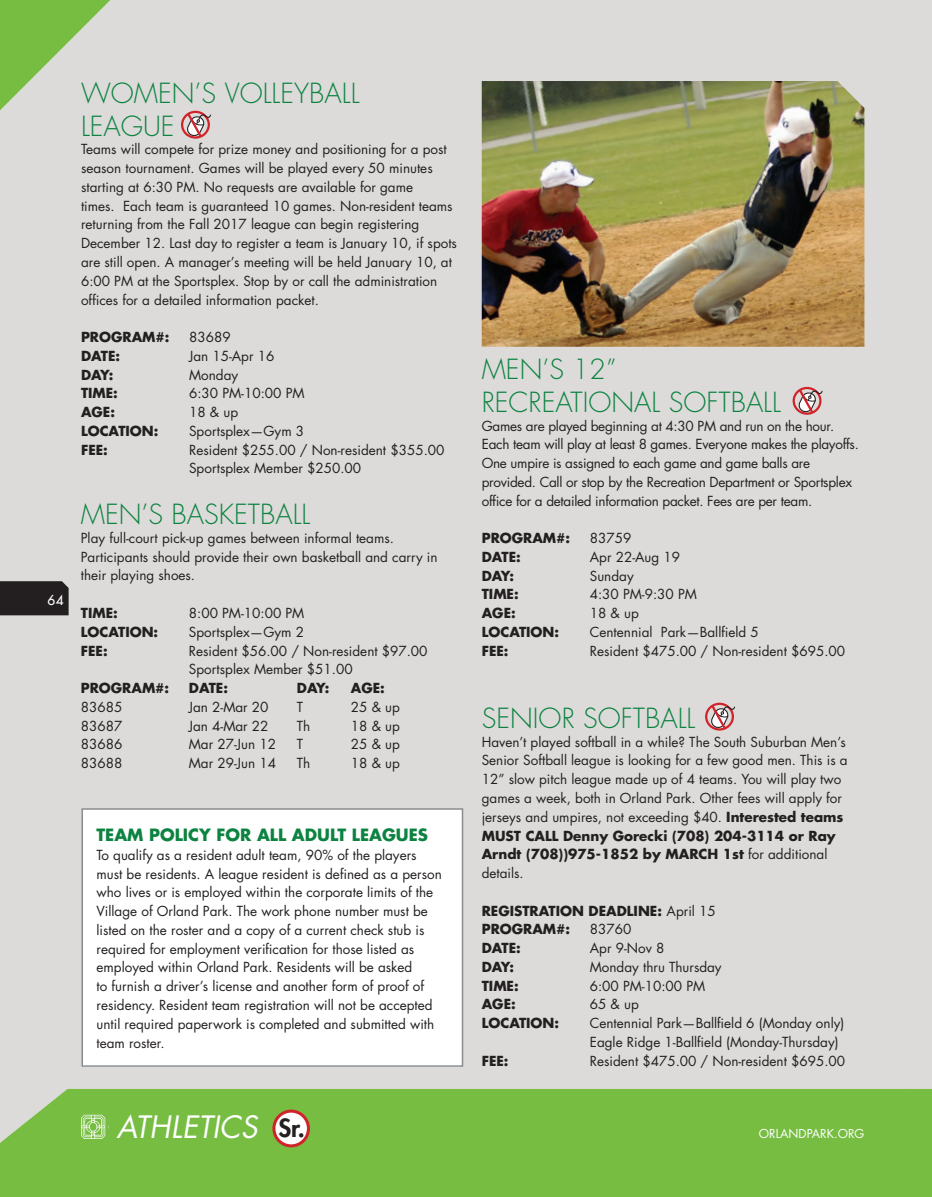
<style>
.page{position:relative;width:932px;height:1197px;background:#fff}
.page>*{position:absolute;margin:0;border:0;box-sizing:border-box;transform-origin:0 0}
.t1{font:italic 30px "Futura Std";color:#fff}
.t2{font:300 27px/32.4px "Futura Std";color:#0c8340}
.t3{font:800 24.45px "Futura Std";color:#231f20}
.t4{font:700 16.5px "Futura Std";color:#0c8340}
.t5{font:13.5px/18.8px "Futura Std";color:#231f20}
.t6{font:13.5px/18.8px "Futura Std";letter-spacing:-.02em;color:#231f20}
.t7{font:700 13.5px/18.8px "Futura Std";color:#231f20}
.t8{font:500 13.5px "Futura Std";color:#fff}
.t9{font:12px "Futura Std";color:#fff}
.s1{font-weight:700}
.s2{font-weight:400}
</style>
<div class="page">
<div style="left:904px;top:0;width:28px;height:1182px;background:#dddbda"></div>
<div style="left:0;top:0;width:904px;height:1182px;background:#dddbda"></div>
<div style="left:906px;top:1089px;width:26px;height:108px;background:#77bd42"></div>
<div style="left:0;top:1089px;width:906px;height:108px;background:#77bd42"></div>
<div style="left:0;top:581px;width:69px;height:34px;background:#231f20"></div>
<svg style="left:0;top:0;width:110px;height:110px"></svg>
<svg style="left:81px;top:1114px;width:24px;height:25px"></svg>
<div style="left:82px;top:809px;width:380px;height:257px;background:#fff"></div>
<div style="left:81px;top:808px;width:382px;height:259px;border:2px solid #8b8c8d"></div>
<div style="left:181px;top:111px;width:29px;height:28px;border:2px solid #d1232a;border-radius:50%"></div>
<svg style="left:185px;top:111px;width:26px;height:28px"></svg>
<div style="left:792px;top:387px;width:29px;height:28px;border:2px solid #d1232a;border-radius:50%"></div>
<svg style="left:796px;top:387px;width:27px;height:28px"></svg>
<div style="left:705px;top:702px;width:29px;height:28px;border:2px solid #d1232a;border-radius:50%"></div>
<svg style="left:709px;top:702px;width:26px;height:29px"></svg>
<img style="left:482px;top:81px;width:382px;height:266px">
<div style="left:274px;top:1111px;width:34px;height:35px;background:#fff;border-radius:50%"></div>
<div style="left:272px;top:1109px;width:38px;height:38px;border:3px solid #d1232a;border-radius:50%"></div>
<p class="t8" style="left:47px;top:591px;width:18px">64</p>
<h2 class="t2" style="left:81px;top:78px;width:280px">WOMEN’S VOLLEYBALL<br>LEAGUE</h2>
<p class="t5" style="left:81px;top:140px;width:377px">Teams will compete for prize money and positioning for a post season tournament. Games will be played every 50 minutes starting at 6:30 PM. No requests are available for game<br>times. Each team is guaranteed 10 games. Non-resident teams returning from the Fall 2017 league can begin registering December 12. Last day to register a team is January 10, if spots are still open. A manager’s meeting will be held January 10, at 6:00 PM at the Sportsplex. Stop by or call the administration offices for a detailed information packet.</p>
<p class="t7" style="left:81px;top:327px;width:90px">PROGRAM#:</p>
<p class="t5" style="left:189px;top:328px;width:43px">83689</p>
<p class="t7" style="left:81px;top:346px;width:41px">DATE:</p>
<p class="t5" style="left:189px;top:347px;width:87px">Jan 15-Apr 16</p>
<p class="t7" style="left:81px;top:365px;width:34px">DAY:</p>
<p class="t5" style="left:189px;top:365px;width:51px">Monday</p>
<p class="t7" style="left:81px;top:384px;width:38px">TIME:</p>
<p class="t5" style="left:189px;top:384px;width:117px">6:30 PM-10:00 PM</p>
<p class="t7" style="left:81px;top:402px;width:35px">AGE:</p>
<p class="t5" style="left:189px;top:403px;width:51px">18 &amp; up</p>
<p class="t7" style="left:81px;top:421px;width:79px">LOCATION:</p>
<p class="t5" style="left:189px;top:422px;width:117px">Sportsplex—Gym 3</p>
<p class="t7" style="left:81px;top:440px;width:28px">FEE:</p>
<p class="t5" style="left:189px;top:440px;width:257px">Resident $255.00 / Non-resident $355.00<br>Sportsplex Member $250.00</p>
<h2 class="t2" style="left:81px;top:499px;width:231px">MEN’S BASKETBALL</h2>
<p class="t5" style="left:81px;top:529px;width:358px">Play full-court pick-up games between informal teams.<br>Participants should provide their own basketball and carry in their playing shoes.</p>
<p class="t7" style="left:81px;top:603px;width:38px">TIME:</p>
<p class="t5" style="left:189px;top:604px;width:117px">8:00 PM-10:00 PM</p>
<p class="t7" style="left:81px;top:622px;width:79px">LOCATION:</p>
<p class="t5" style="left:189px;top:622px;width:117px">Sportsplex—Gym 2</p>
<p class="t7" style="left:81px;top:641px;width:28px">FEE:</p>
<p class="t5" style="left:189px;top:641px;width:240px">Resident $56.00 / Non-resident $97.00<br>Sportsplex Member $51.00</p>
<p class="t7" style="left:81px;top:678px;width:90px">PROGRAM#:</p>
<p class="t7" style="left:189px;top:678px;width:41px">DATE:</p>
<p class="t7" style="left:297px;top:678px;width:34px">DAY:</p>
<p class="t7" style="left:351px;top:678px;width:35px">AGE:</p>
<p class="t5" style="left:81px;top:697px;width:43px">83685</p>
<p class="t5" style="left:189px;top:697px;width:81px">Jan 2-Mar 20</p>
<p class="t5" style="left:297px;top:697px;width:8px">T</p>
<p class="t5" style="left:351px;top:697px;width:51px">25 &amp; up</p>
<p class="t5" style="left:81px;top:716px;width:43px">83687</p>
<p class="t5" style="left:189px;top:716px;width:81px">Jan 4-Mar 22</p>
<p class="t5" style="left:297px;top:716px;width:15px">Th</p>
<p class="t5" style="left:351px;top:716px;width:51px">18 &amp; up</p>
<p class="t5" style="left:81px;top:735px;width:43px">83686</p>
<p class="t5" style="left:189px;top:735px;width:89px">Mar 27-Jun 12</p>
<p class="t5" style="left:297px;top:735px;width:8px">T</p>
<p class="t5" style="left:351px;top:735px;width:51px">25 &amp; up</p>
<p class="t5" style="left:81px;top:754px;width:43px">83688</p>
<p class="t5" style="left:189px;top:754px;width:89px">Mar 29-Jun 14</p>
<p class="t5" style="left:297px;top:754px;width:15px">Th</p>
<p class="t5" style="left:351px;top:754px;width:51px">18 &amp; up</p>
<p class="t4" style="left:96px;top:824px;width:333px">TEAM POLICY FOR ALL ADULT LEAGUES</p>
<p class="t5" style="left:96px;top:846px;width:347px">To qualify as a resident adult team, 90% of the players must be residents. A league resident is defined as a person who lives or is employed within the corporate limits of the Village of Orland Park. The work phone number must be listed on the roster and a copy of a current check stub is required for employment verification for those listed as employed within Orland Park. Residents will be asked<br>to furnish a driver’s license and another form of proof of residency. Resident team registration will not be accepted until required paperwork is completed and submitted with team roster.</p>
<h1 class="t1" style="left:117px;top:1108px;width:142px">ATHLETICS</h1>
<h3 class="t3" style="left:278px;top:1112px;width:28px">Sr.</h3>
<h2 class="t2" style="left:482px;top:354px;width:301px">MEN’S 12”<br>RECREATIONAL SOFTBALL</h2>
<p class="t6" style="left:482px;top:416px;width:378px">Games are played beginning at 4:30 PM and run on the hour.<br>Each team will play at least 8 games. Everyone makes the playoffs.<br>One umpire is assigned to each game and game balls are provided. Call or stop by the Recreation Department or Sportsplex office for a detailed information packet. Fees are per team.</p>
<p class="t7" style="left:482px;top:528px;width:90px">PROGRAM#:</p>
<p class="t5" style="left:590px;top:529px;width:43px">83759</p>
<p class="t7" style="left:482px;top:547px;width:41px">DATE:</p>
<p class="t5" style="left:590px;top:548px;width:92px">Apr 22-Aug 19</p>
<p class="t7" style="left:482px;top:566px;width:34px">DAY:</p>
<p class="t5" style="left:590px;top:566px;width:45px">Sunday</p>
<p class="t7" style="left:482px;top:585px;width:38px">TIME:</p>
<p class="t5" style="left:590px;top:585px;width:109px">4:30 PM-9:30 PM</p>
<p class="t7" style="left:482px;top:603px;width:35px">AGE:</p>
<p class="t5" style="left:590px;top:604px;width:51px">18 &amp; up</p>
<p class="t7" style="left:482px;top:622px;width:79px">LOCATION:</p>
<p class="t5" style="left:590px;top:623px;width:170px">Centennial Park—Ballfield 5</p>
<p class="t7" style="left:482px;top:641px;width:28px">FEE:</p>
<p class="t5" style="left:590px;top:641px;width:257px">Resident $475.00 / Non-resident $695.00</p>
<h2 class="t2" style="left:482px;top:703px;width:215px">SENIOR SOFTBALL</h2>
<p class="t5" style="left:482px;top:732px;width:367px">Haven’t played softball in a while? The South Suburban Men’s Senior Softball league is looking for a few good men. This is a 12” slow pitch league made up of 4 teams. You will play two games a week, both in Orland Park. Other fees will apply for jerseys and umpires, not exceeding $40. <span class="s1">Interested teams MUST CALL Denny Gorecki (708) 204-3114 or Ray Arndt (708))975-1852 by MARCH 1st</span> for additional details.</p>
<p class="t7" style="left:482px;top:901px;width:235px">REGISTRATION DEADLINE: <span class="s2">April 15<br></span>PROGRAM#:</p>
<p class="t5" style="left:590px;top:920px;width:43px">83760</p>
<p class="t7" style="left:482px;top:938px;width:41px">DATE:</p>
<p class="t5" style="left:590px;top:939px;width:76px">Apr 9-Nov 8</p>
<p class="t7" style="left:482px;top:957px;width:34px">DAY:</p>
<p class="t5" style="left:590px;top:957px;width:133px">Monday thru Thursday</p>
<p class="t7" style="left:482px;top:976px;width:38px">TIME:</p>
<p class="t5" style="left:590px;top:976px;width:117px">6:00 PM-10:00 PM</p>
<p class="t7" style="left:482px;top:994px;width:35px">AGE:</p>
<p class="t5" style="left:590px;top:995px;width:51px">65 &amp; up</p>
<p class="t7" style="left:482px;top:1013px;width:79px">LOCATION:</p>
<p class="t5" style="left:590px;top:1014px;width:256px">Centennial Park—Ballfield 6 (Monday only)<br>Eagle Ridge 1-Ballfield (Monday-Thursday)</p>
<p class="t7" style="left:482px;top:1051px;width:28px">FEE:</p>
<p class="t5" style="left:590px;top:1051px;width:257px">Resident $475.00 / Non-resident $695.00</p>
<p class="t9" style="left:758px;top:1126px;width:107px">ORLANDPARK.ORG</p>
</div>
